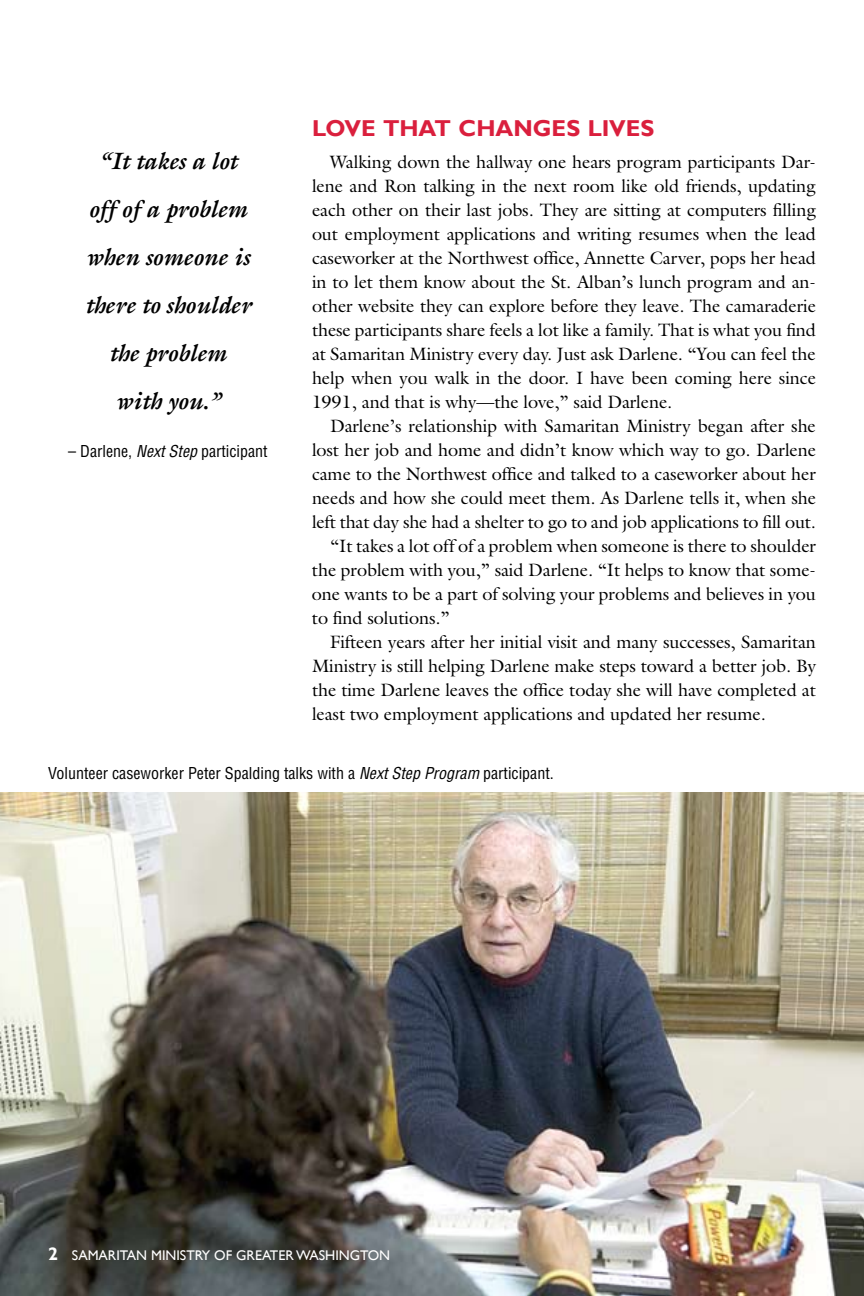
<style>
.page{position:relative;width:864px;height:1296px;background:#fff}
.page>*{position:absolute;margin:0;border:0;box-sizing:border-box;transform-origin:0 0}
.t1{font:italic 700 24px/48px "Galliard";letter-spacing:-.005em;color:#000;text-align:center}
.t2{font:700 23px "Gill Sans";color:#da1f3d}
.t3{font:18px/24px "Galliard";letter-spacing:-.005em;color:#000;text-align:justify}
.t4{font:condensed 16px "Helvetica LT Std";color:#000}
.t5{font:14px "Gill Sans";color:#fff}
.s1{font-style:italic}
</style>
<div class="page">
<img style="left:0;top:792px;width:864px;height:504px">
<svg style="left:49px;top:1248px;width:8px;height:12px"></svg>
<h1 class="t1" style="left:85px;top:136px;width:168px">“It takes a lot off of a problem when someone is there to shoulder the problem with you.”</h1>
<p class="t4" style="left:68px;top:441px;width:201px">– Darlene, <span class="s1">Next Step</span> participant</p>
<p class="t2" style="left:312px;top:114px;width:17px">LOVE</p>
<p class="t2" style="left:383px;top:114px;width:18px">THAT</p>
<p class="t2" style="left:458px;top:114px;width:37px">CHAN</p>
<p class="t2" style="left:533px;top:114px;width:69px">GES LIVES</p>
<p class="t3" style="left:312px;top:150px;width:506px;text-indent:18px">Walking down the hallway one hears program participants Dar&shy;lene and Ron talking in the next room like old friends, updating each other on their last jobs. They are sitting at computers filling out employment applications and writing resumes when the lead caseworker at the Northwest office, Annette Carver, pops her head in to let them know about the St. Alban’s lunch program and an&shy;other website they can explore before they leave. The camaraderie these participants share feels a lot like a family. That is what you find at Samaritan Ministry every day. Just ask Darlene. “You can feel the help when you walk in the door. I have been coming here since 1991, and that is why—the love,” said Darlene.</p>
<p class="t3" style="left:330px;top:413px;width:487px">Darlene’s relationship with Samaritan Ministry began after she</p>
<p class="t3" style="left:312px;top:437px;width:506px">lost her job and home and didn’t know which way to go. Darlene</p>
<p class="t3" style="left:312px;top:461px;width:505px">came to the Northwest office and talked to a caseworker about her</p>
<p class="t3" style="left:312px;top:485px;width:506px">needs and how she could meet them. As Darlene tells it, when she</p>
<p class="t3" style="left:312px;top:509px;width:505px">left that day she had a shelter to go to and job applications to fill out.</p>
<p class="t3" style="left:330px;top:534px;width:488px">“It takes a lot off of a problem when someone is there to shoulder</p>
<p class="t3" style="left:312px;top:558px;width:506px">the problem with you,” said Darlene. “It helps to know that some-</p>
<p class="t3" style="left:312px;top:582px;width:505px">one wants to be a part of solving your problems and believes in you</p>
<p class="t3" style="left:312px;top:606px;width:139px">to find solutions.”</p>
<p class="t3" style="left:330px;top:630px;width:487px">Fifteen years after her initial visit and many successes, Samaritan</p>
<p class="t3" style="left:312px;top:654px;width:506px">Ministry is still helping Darlene make steps toward a better job. By</p>
<p class="t3" style="left:312px;top:678px;width:505px">the time Darlene leaves the office today she will have completed at</p>
<p class="t3" style="left:312px;top:702px;width:455px">least two employment applications and updated her resume.</p>
<p class="t4" style="left:48px;top:764px;width:507px">Volunteer caseworker Peter Spalding talks with a <span class="s1">Next Step Program</span> participant.</p>
<p class="t5" style="left:72px;top:1247px;width:320px">SAMARITAN MINISTRY OF GREATER WASHINGTON</p>
</div>
